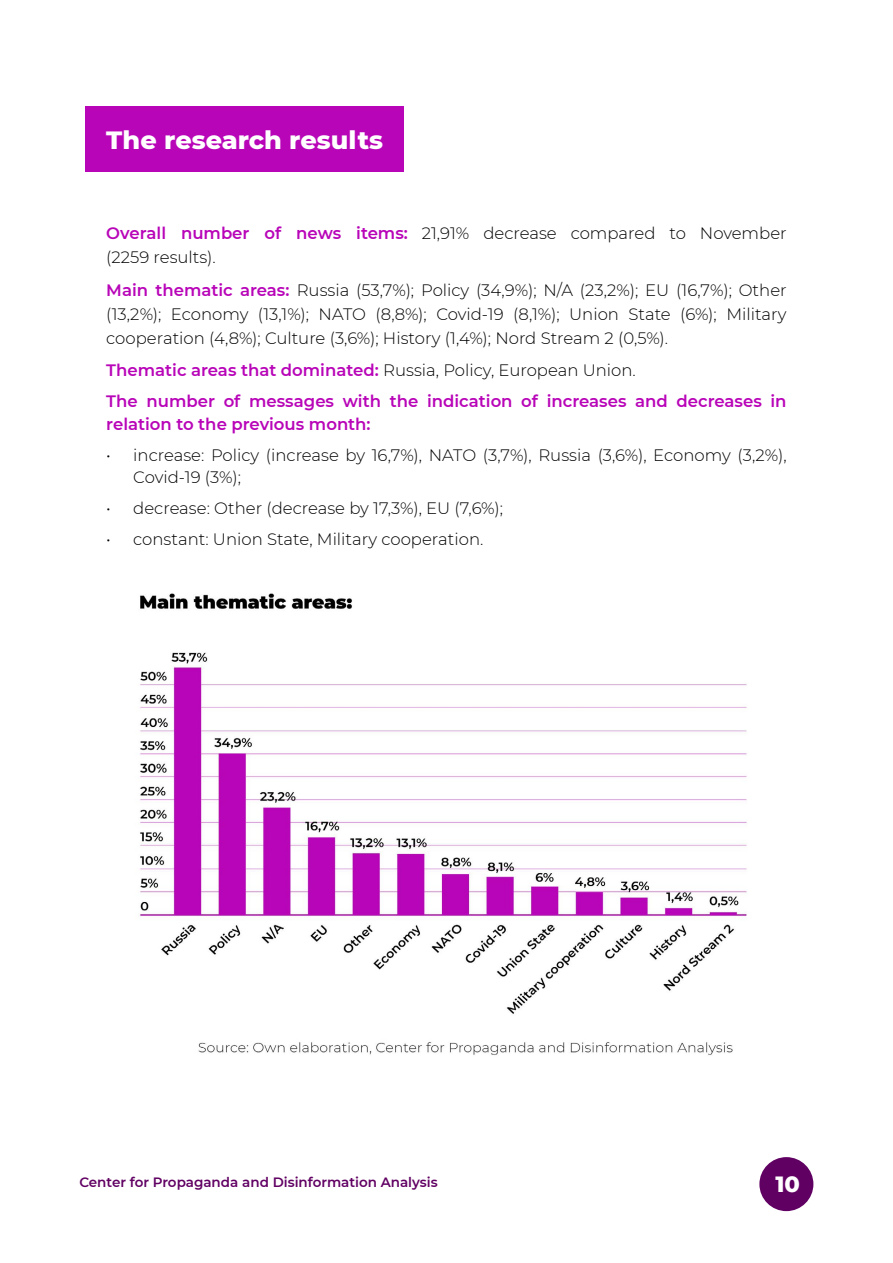
<style>
.page{position:relative;width:893px;height:1263px;background:#fff}
.page>*{position:absolute;margin:0;border:0;box-sizing:border-box;transform-origin:0 0}
.t1{font:800 25.5px "Montserrat";color:#fff}
.t2{font:800 22.5px "Montserrat";color:#fff}
.t3{font:300 16.5px/24px "Montserrat";color:#000}
.t4{font:600 16.5px/31px "Montserrat";color:#b805b8}
.t5{font:600 13.5px "Montserrat";color:#610063}
.s1{font-weight:600;color:#b805b8}
.s2{font-weight:300;color:#000}
</style>
<div class="page">
<div style="left:759px;top:1157px;width:54px;height:54px;background:#610063;border-radius:50%"></div>
<div style="left:85px;top:106px;width:319px;height:66px;background:#b805b8"></div>
<img style="left:140px;top:593px;width:607px;height:462px">
<h1 class="t1" style="left:106px;top:121px;width:278px">The research results</h1>
<p class="t3" style="left:106px;top:221px;width:682px"><span class="s1">Overall number of news items:</span> 21,91% decrease compared to November (2259 results).</p>
<p class="t3" style="left:106px;top:277px;width:682px;text-align:justify"><span class="s1">Main thematic areas:</span> Russia (53,7%); Policy (34,9%); N/A (23,2%); EU (16,7%); Other (13,2%); Economy (13,1%); NATO (8,8%); Covid-19 (8,1%); Union State (6%); Military cooperation (4,8%); Culture (3,6%); History (1,4%); Nord Stream 2 (0,5%).</p>
<p class="t4" style="left:106px;top:354px;width:682px">Thematic areas that dominated: <span class="s2">Russia, Policy, European Union.<br></span>The number of messages with the indication of increases and decreases in</p>
<p class="t4" style="left:106px;top:408px;width:266px">relation to the previous month:</p>
<p class="t3" style="left:133px;top:443px;width:655px;line-height:22.5px;text-indent:-27px">• increase: Policy (increase by 16,7%), NATO (3,7%), Russia (3,6%), Economy (3,2%),<br>Covid-19 (3%);</p>
<p class="t3" style="left:106px;top:496px;width:398px">• decrease: Other (decrease by 17,3%), EU (7,6%);</p>
<p class="t3" style="left:106px;top:527px;width:379px">• constant: Union State, Military cooperation.</p>
<p class="t5" style="left:79px;top:1172px;width:360px">Center for Propaganda and Disinformation Analysis</p>
<h2 class="t2" style="left:775px;top:1168px;width:26px">10</h2>
</div>
